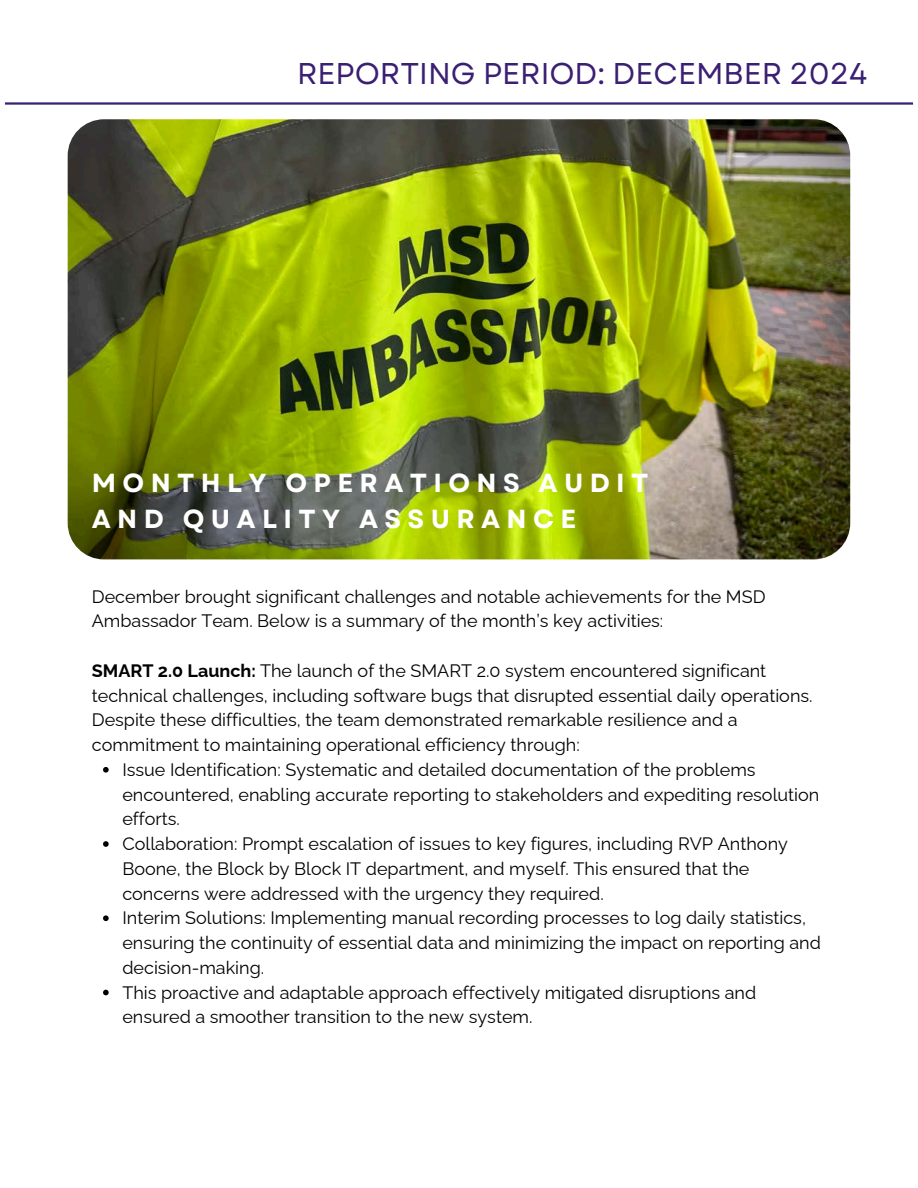
<style>
.page{position:relative;width:918px;height:1188px;background:#fff}
.page>*{position:absolute;margin:0;border:0;box-sizing:border-box;transform-origin:0 0}
.t1{font:30px "Garet";color:#3a1f72}
.t2{font:700 26.1px/36px "Garet";letter-spacing:.245em;color:#fff}
.t3{font:18px/24.8px "Raleway";color:#000}
.s1{font-weight:700}
</style>
<div class="page">
<img style="left:68px;top:119px;width:782px;height:440px;border-radius:36px">
<hr style="left:5px;top:102px;width:908px;height:3px;background:#3a1f72">
<svg style="left:103px;top:767px;width:6px;height:6px"></svg>
<svg style="left:103px;top:841px;width:6px;height:6px"></svg>
<svg style="left:103px;top:915px;width:6px;height:6px"></svg>
<svg style="left:103px;top:990px;width:6px;height:5px"></svg>
<p class="t1" style="left:297px;top:51px;width:572px">REPORTING PERIOD: DECEMBER 2024</p>
<p class="t2" style="left:92px;top:465px;width:558px">MONTHLY OPERATIONS AUDIT<br>AND QUALITY ASSURANCE</p>
<p class="t3" style="left:92px;top:584px;width:675px">December brought significant challenges and notable achievements for the MSD<br>Ambassador Team. Below is a summary of the month’s key activities:</p>
<p class="t3" style="left:92px;top:658px;width:722px"><span class="s1">SMART 2.0 Launch:</span> The launch of the SMART 2.0 system encountered significant technical challenges, including software bugs that disrupted essential daily operations.<br>Despite these difficulties, the team demonstrated remarkable resilience and a commitment to maintaining operational efficiency through:</p>
<h2 class="t3" style="left:122px;top:757px;width:699px">Issue Identification: Systematic and detailed documentation of the problems encountered, enabling accurate reporting to stakeholders and expediting resolution efforts.</h2>
<p class="t3" style="left:122px;top:831px;width:667px">Collaboration: Prompt escalation of issues to key figures, including RVP Anthony<br>Boone, the Block by Block IT department, and myself. This ensured that the concerns were addressed with the urgency they required.</p>
<p class="t3" style="left:122px;top:906px;width:700px">Interim Solutions: Implementing manual recording processes to log daily statistics, ensuring the continuity of essential data and minimizing the impact on reporting and decision-making.</p>
<p class="t3" style="left:122px;top:980px;width:635px">This proactive and adaptable approach effectively mitigated disruptions and ensured a smoother transition to the new system.</p>
</div>
